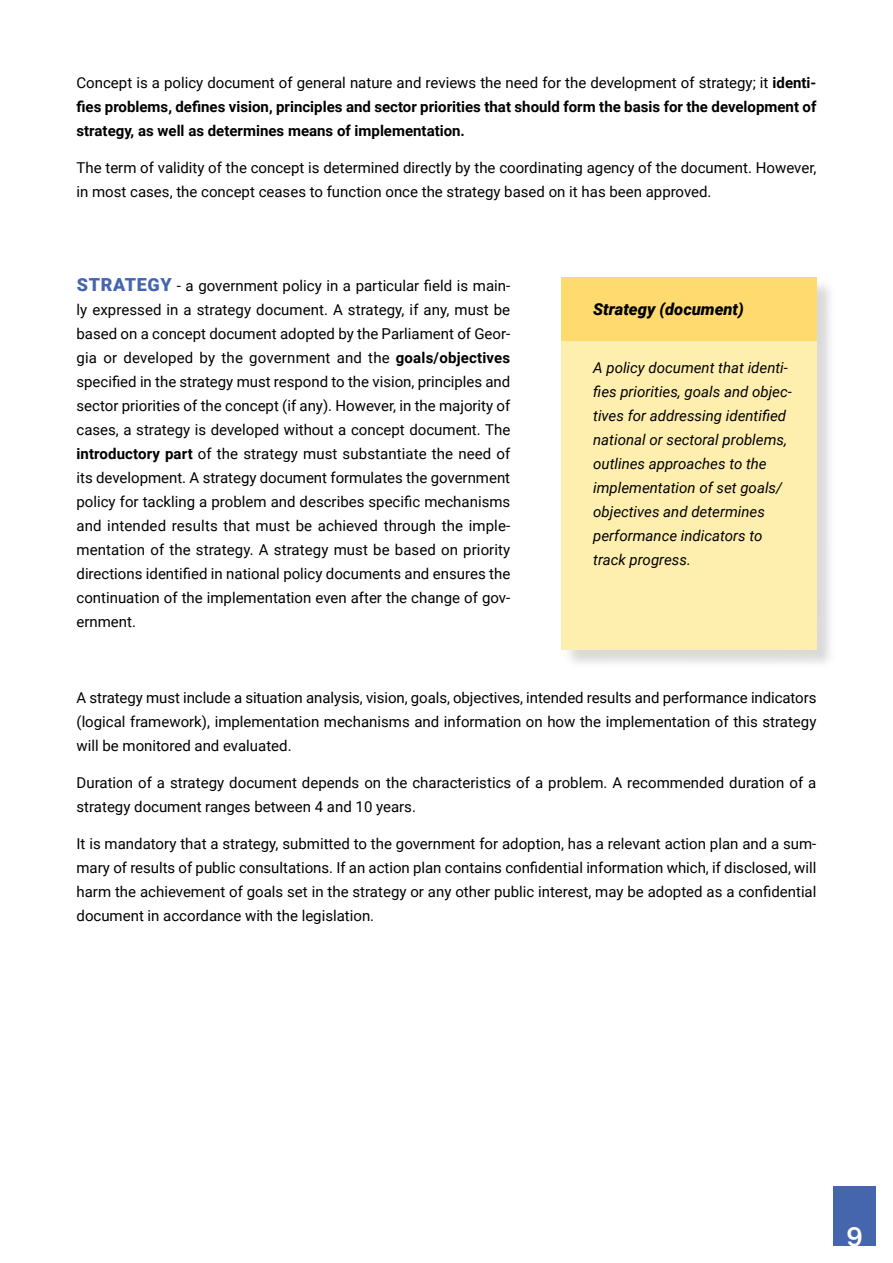
<style>
.page{position:relative;width:893px;height:1263px;background:#fff}
.page>*{position:absolute;margin:0;border:0;box-sizing:border-box;transform-origin:0 0}
.t1{font:27px "ABC Normal Neutral";color:#fff}
.t2{font:italic 900 16.5px "Roboto";color:#000}
.t3{font:15px/24px "Roboto";color:#000;text-align:justify}
.t4{font:700 15px/24px "Roboto";color:#000;text-align:justify}
.t5{font:italic 15px/24px "Roboto";color:#000}
.s1{font-weight:400}
.s2{font-weight:900;font-size:18px;color:#4565ad}
.s3{font-weight:700}
</style>
<div class="page">
<div style="left:833px;top:1186px;width:43px;height:60px;background:#4565ad"></div>
<div style="left:563px;top:278px;width:273px;height:391px;background:#000;opacity:.15"></div>
<div style="left:561px;top:277px;width:255px;height:373px;background:#ffefaf"></div>
<div style="left:561px;top:277px;width:255px;height:64px;background:#ffda6f"></div>
<p class="t4" style="left:77px;top:70px;width:741px"><span class="s1">Concept is a policy document of general nature and reviews the need for the development of strategy; it</span> identi&shy;fies problems, defines vision, principles and sector priorities that should form the basis for the development of strategy, as well as determines means of implementation.</p>
<p class="t3" style="left:77px;top:155px;width:741px">The term of validity of the concept is determined directly by the coordinating agency of the document. However, in most cases, the concept ceases to function once the strategy based on it has been approved.</p>
<p class="t3" style="left:77px;top:273px;width:435px"><span class="s2">STRATEGY</span> - a government policy in a particular field is main&shy;ly expressed in a strategy document. A strategy, if any, must be based on a concept document adopted by the Parliament of Geor&shy;gia or developed by the government and the <span class="s3">goals/objectives </span>specified in the strategy must respond to the vision, principles and sector priorities of the concept (if any). However, in the majority of cases, a strategy is developed without a concept document. The <span class="s3">introductory part</span> of the strategy must substantiate the need of its development. A strategy document formulates the government policy for tackling a problem and describes specific mechanisms and intended results that must be achieved through the imple&shy;mentation of the strategy. A strategy must be based on priority directions identified in national policy documents and ensures the continuation of the implementation even after the change of gov&shy;ernment.</p>
<p class="t2" style="left:593px;top:298px;width:152px">Strategy (document)</p>
<p class="t5" style="left:593px;top:355px;width:200px">A policy document that identi&shy;fies priorities, goals and objec&shy;tives for addressing identified national or sectoral problems, outlines approaches to the implementation of set goals/ objectives and determines performance indicators to track progress.</p>
<p class="t3" style="left:77px;top:685px;width:741px">A strategy must include a situation analysis, vision, goals, objectives, intended results and performance indicators (logical framework), implementation mechanisms and information on how the implementation of this strategy will be monitored and evaluated.</p>
<p class="t3" style="left:77px;top:770px;width:741px">Duration of a strategy document depends on the characteristics of a problem. A recommended duration of a strategy document ranges between 4 and 10 years.</p>
<p class="t3" style="left:77px;top:831px;width:741px">It is mandatory that a strategy, submitted to the government for adoption, has a relevant action plan and a sum&shy;mary of results of public consultations. If an action plan contains confidential information which, if disclosed, will harm the achievement of goals set in the strategy or any other public interest, may be adopted as a confidential document in accordance with the legislation.</p>
<h1 class="t1" style="left:847px;top:1219px;width:17px">9</h1>
</div>
